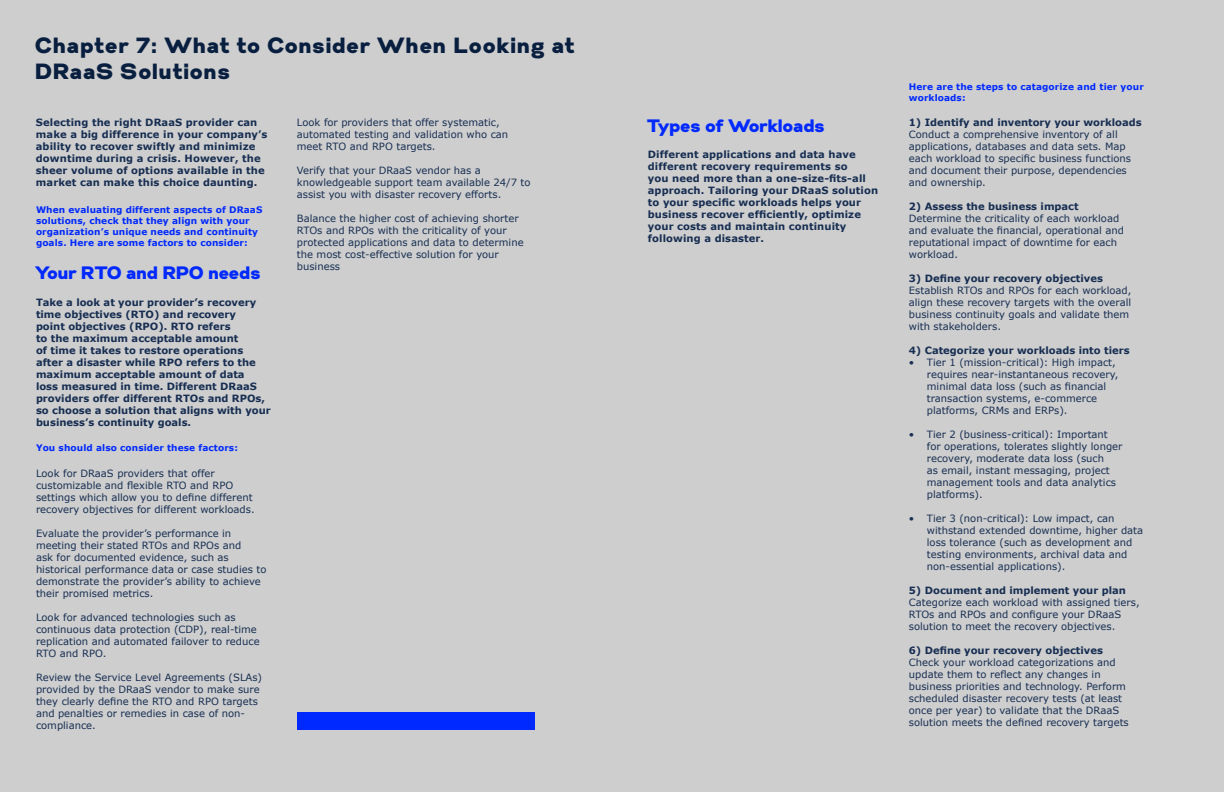
<style>
.page{position:relative;width:1224px;height:792px;background:#cecece}
.page>*{position:absolute;margin:0;border:0;box-sizing:border-box;transform-origin:0 0}
.t1{font:22px/26.4px "Gabriel Sans Black";letter-spacing:.05em;color:#091f3f}
.t2{font:18px "Gabriel Sans Black";letter-spacing:.005em;color:#0029ff}
.t3{font:10px/12px "Verdana";color:#172e52}
.t4{font:700 10px/12px "Verdana";color:#172e52}
.t5{font:700 9px/10.8px "Verdana";letter-spacing:.01em;color:#0029ff}
</style>
<div class="page">
<div style="left:297px;top:712px;width:237px;height:17px;background:#0029ff"></div>
<h1 class="t1" style="left:36px;top:32px;width:540px">Chapter 7: What to Consider When Looking at<br>DRaaS Solutions</h1>
<p class="t4" style="left:36px;top:116px;width:233px">Selecting the right DRaaS provider can make a big difference in your company’s ability to recover swiftly and minimize downtime during a crisis. However, the sheer volume of options available in the market can make this choice daunting.</p>
<p class="t5" style="left:36px;top:205px;width:228px">When evaluating different aspects of DRaaS solutions, check that they align with your organization’s unique needs and continuity goals. Here are some factors to consider:</p>
<h2 class="t2" style="left:36px;top:262px;width:226px">Your RTO and RPO needs</h2>
<p class="t4" style="left:36px;top:296px;width:236px">Take a look at your provider’s recovery time objectives (RTO) and recovery<br>point objectives (RPO). RTO refers<br>to the maximum acceptable amount<br>of time it takes to restore operations after a disaster while RPO refers to the maximum acceptable amount of data<br>loss measured in time. Different DRaaS providers offer different RTOs and RPOs, so choose a solution that aligns with your business’s continuity goals.</p>
<p class="t5" style="left:36px;top:442px;width:203px">You should also consider these factors:</p>
<p class="t3" style="left:36px;top:468px;width:220px">Look for DRaaS providers that offer customizable and flexible RTO and RPO settings which allow you to define different recovery objectives for different workloads.</p>
<p class="t3" style="left:36px;top:528px;width:232px">Evaluate the provider’s performance in meeting their stated RTOs and RPOs and<br>ask for documented evidence, such as historical performance data or case studies to demonstrate the provider’s ability to achieve their promised metrics.</p>
<p class="t3" style="left:36px;top:612px;width:225px">Look for advanced technologies such as continuous data protection (CDP), real-time replication and automated failover to reduce RTO and RPO.</p>
<p class="t3" style="left:36px;top:672px;width:228px">Review the Service Level Agreements (SLAs) provided by the DRaaS vendor to make sure they clearly define the RTO and RPO targets and penalties or remedies in case of non&shy;compliance.</p>
<p class="t3" style="left:297px;top:116px;width:213px">Look for providers that offer systematic, automated testing and validation who can meet RTO and RPO targets.</p>
<p class="t3" style="left:297px;top:164px;width:235px">Verify that your DRaaS vendor has a knowledgeable support team available 24/7 to assist you with disaster recovery efforts.</p>
<p class="t3" style="left:297px;top:212px;width:228px">Balance the higher cost of achieving shorter RTOs and RPOs with the criticality of your protected applications and data to determine the most cost-effective solution for your business</p>
<h2 class="t2" style="left:648px;top:115px;width:179px">Types of Workloads</h2>
<p class="t4" style="left:648px;top:149px;width:232px">Different applications and data have different recovery requirements so<br>you need more than a one-size-fits-all approach. Tailoring your DRaaS solution to your specific workloads helps your business recover efficiently, optimize your costs and maintain continuity following a disaster.</p>
<p class="t5" style="left:909px;top:82px;width:236px">Here are the steps to catagorize and tier your workloads:</p>
<p class="t4" style="left:909px;top:116px;width:234px">1) Identify and inventory your workloads</p>
<p class="t3" style="left:909px;top:128px;width:224px">Conduct a comprehensive inventory of all applications, databases and data sets. Map each workload to specific business functions and document their purpose, dependencies and ownership.</p>
<p class="t4" style="left:909px;top:200px;width:171px">2) Assess the business impact</p>
<p class="t3" style="left:909px;top:212px;width:217px">Determine the criticality of each workload and evaluate the financial, operational and reputational impact of downtime for each workload.</p>
<p class="t4" style="left:909px;top:272px;width:196px">3) Define your recovery objectives</p>
<p class="t3" style="left:909px;top:284px;width:224px">Establish RTOs and RPOs for each workload, align these recovery targets with the overall business continuity goals and validate them with stakeholders.</p>
<p class="t4" style="left:909px;top:344px;width:222px">4) Categorize your workloads into tiers</p>
<p class="t3" style="left:927px;top:356px;width:193px;text-indent:-18px">• Tier 1 (mission-critical): High impact, requires near-instantaneous recovery, minimal data loss (such as financial transaction systems, e-commerce platforms, CRMs and ERPs).</p>
<p class="t3" style="left:927px;top:428px;width:197px;text-indent:-18px">• Tier 2 (business-critical): Important for operations, tolerates slightly longer recovery, moderate data loss (such<br>as email, instant messaging, project management tools and data analytics platforms).</p>
<p class="t3" style="left:927px;top:512px;width:218px;text-indent:-18px">• Tier 3 (non-critical): Low impact, can withstand extended downtime, higher data loss tolerance (such as development and testing environments, archival data and non-essential applications).</p>
<p class="t4" style="left:909px;top:584px;width:219px">5) Document and implement your plan</p>
<p class="t3" style="left:909px;top:596px;width:232px">Categorize each workload with assigned tiers,<br>RTOs and RPOs and configure your DRaaS solution to meet the recovery objectives.</p>
<p class="t4" style="left:909px;top:644px;width:196px">6) Define your recovery objectives</p>
<p class="t3" style="left:909px;top:656px;width:221px">Check your workload categorizations and update them to reflect any changes in business priorities and technology. Perform scheduled disaster recovery tests (at least once per year) to validate that the DRaaS solution meets the defined recovery targets</p>
</div>
